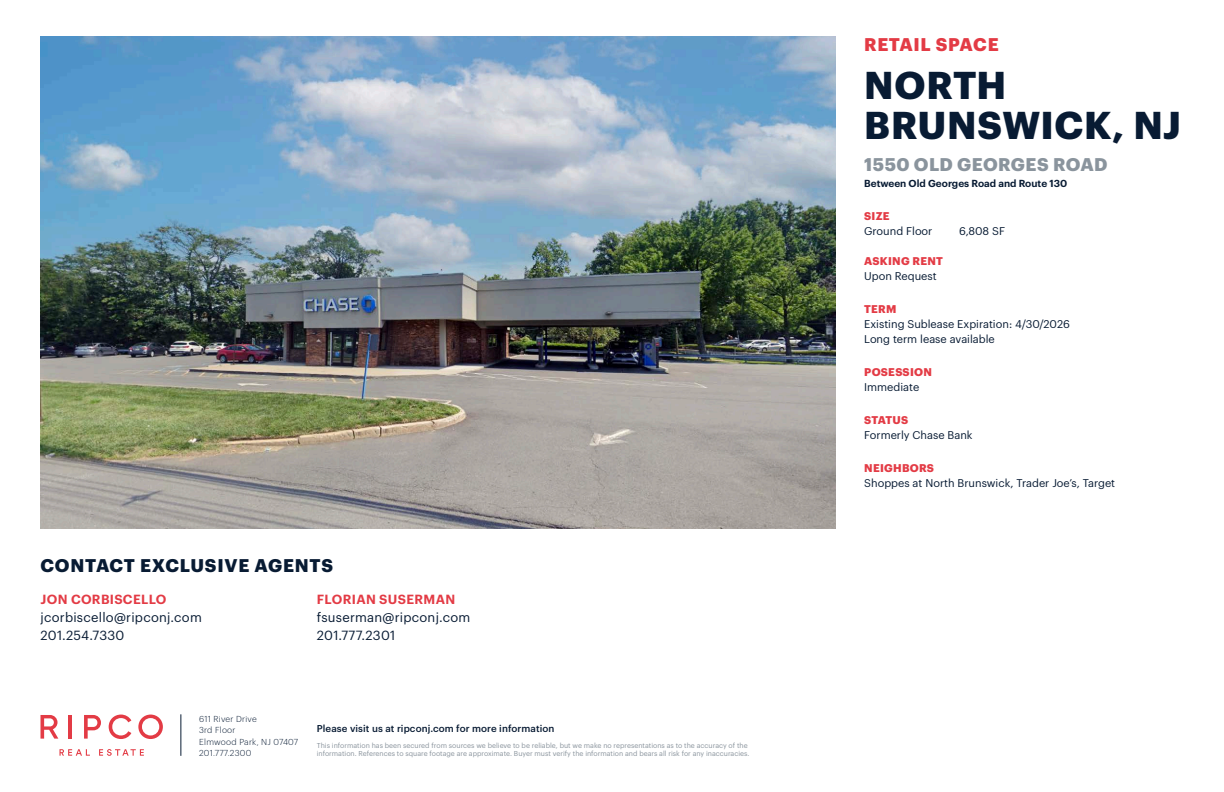
<style>
.page{position:relative;width:1224px;height:792px;background:#fff}
.page>*{position:absolute;margin:0;border:0;box-sizing:border-box;transform-origin:0 0}
.t1{font:700 38px "Graphik";letter-spacing:.015em;color:#081b33}
.t2{font:700 18px "Graphik";letter-spacing:.045em;color:#081b33}
.t3{font:700 18px "Graphik";letter-spacing:.02em;color:#8a949d}
.t4{font:700 18px "Graphik";letter-spacing:.03em;color:#e33b45}
.t5{font:13px "Graphik";letter-spacing:.02em;color:#081b33}
.t6{font:600 13px "Graphik";letter-spacing:.025em;color:#e33b45}
.body{font:11px/15px "Graphik";color:#081b33}
.sub_heads{font:700 11px "Graphik";letter-spacing:.025em;color:#e33b45}
.t7{font:600 10px "Graphik";color:#081b33}
.t8{font:500 9.8px "Graphik";letter-spacing:.01em;color:#081b33}
.t9{font:300 8.5px "Graphik";letter-spacing:.03em;color:#081b33}
.t10{font:7px/8.5px "Graphik";color:#8a949d}
</style>
<div class="page">
<img style="left:40px;top:36px;width:795px;height:492px">
<hr style="left:181px;top:714px;width:1px;height:42px;background:#081b33">
<svg style="left:60px;top:749px;width:30px;height:7px"></svg>
<svg style="left:99px;top:749px;width:45px;height:7px"></svg>
<svg style="left:41px;top:715px;width:17px;height:24px"></svg>
<hr style="left:69px;top:715px;width:3px;height:24px;background:#e33b45">
<svg style="left:109px;top:715px;width:22px;height:24px"></svg>
<svg style="left:138px;top:715px;width:25px;height:24px"></svg>
<svg style="left:84px;top:715px;width:17px;height:24px"></svg>
<p class="t2" style="left:41px;top:552px;width:294px">CONTACT EXCLUSIVE AGENTS</p>
<p class="t6" style="left:41px;top:590px;width:128px">JON CORBISCELLO</p>
<p class="t5" style="left:40px;top:608px;width:163px">jcorbiscello@ripconj.com</p>
<p class="t5" style="left:40px;top:626px;width:85px">201.254.7330</p>
<p class="t6" style="left:317px;top:590px;width:140px">FLORIAN SUSERMAN</p>
<p class="t5" style="left:317px;top:608px;width:155px">fsuserman@ripconj.com</p>
<p class="t5" style="left:317px;top:626px;width:80px">201.777.2301</p>
<p class="t9" style="left:199px;top:712px;width:59px">611 River Drive</p>
<p class="t9" style="left:199px;top:724px;width:38px">3rd Floor</p>
<p class="t9" style="left:199px;top:735px;width:100px">Elmwood Park, NJ 07407</p>
<p class="t9" style="left:199px;top:747px;width:54px">201.777.2300</p>
<p class="t10" style="left:317px;top:740px;width:434px">This information has been secured from sources we believe to be reliable, but we make no representations as to the accuracy of the information. References to square footage are approximate. Buyer must verify the information and bears all risk for any inaccuracies.</p>
<p class="t8" style="left:317px;top:721px;width:239px">Please visit us at ripconj.com for more information</p>
<p class="t4" style="left:864px;top:30px;width:136px">RETAIL SPACE</p>
<p class="t1" style="left:864px;top:55px;width:144px">NORTH</p>
<p class="t1" style="left:864px;top:95px;width:318px">BRUNSWICK, NJ</p>
<p class="t3" style="left:864px;top:150px;width:245px">1550 OLD GEORGES ROAD</p>
<p class="t7" style="left:864px;top:176px;width:205px">Between Old Georges Road and Route 130</p>
<p class="sub_heads" style="left:864px;top:207px;width:27px">SIZE</p>
<p class="body" style="left:864px;top:222px;width:70px">Ground Floor</p>
<p class="body" style="left:959px;top:222px;width:48px">6,808 SF</p>
<p class="sub_heads" style="left:864px;top:252px;width:80px">ASKING RENT</p>
<p class="body" style="left:864px;top:267px;width:74px">Upon Request</p>
<p class="sub_heads" style="left:864px;top:300px;width:34px">TERM</p>
<p class="body" style="left:864px;top:315px;width:207px">Existing Sublease Expiration: 4/30/2026<br>Long term lease available</p>
<p class="sub_heads" style="left:864px;top:363px;width:69px">POSESSION</p>
<p class="body" style="left:864px;top:378px;width:57px">Immediate</p>
<p class="sub_heads" style="left:864px;top:411px;width:46px">STATUS</p>
<p class="body" style="left:864px;top:426px;width:110px">Formerly Chase Bank</p>
<p class="sub_heads" style="left:864px;top:459px;width:71px">NEIGHBORS</p>
<p class="body" style="left:864px;top:474px;width:252px">Shoppes at North Brunswick, Trader Joe’s, Target</p>
</div>
